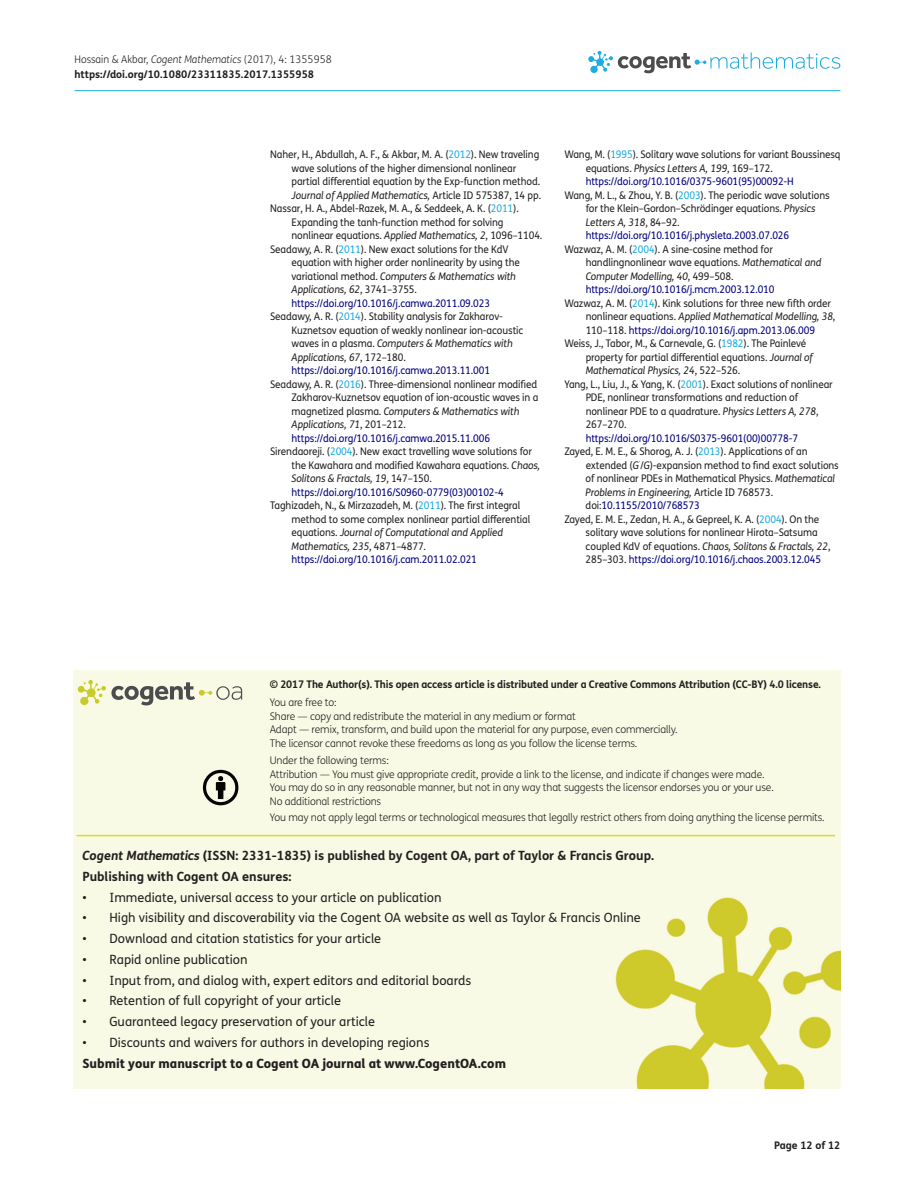
<style>
.page{position:relative;width:915px;height:1191px;background:#fff}
.page>*{position:absolute;margin:0;border:0;box-sizing:border-box;transform-origin:0 0}
.t1{font:12.75px "FS Me Pro";color:#231f20}
.t2{font:700 12.75px/20.7px "FS Me Pro";color:#231f20}
.t3{font:800 12.75px "FS Me Pro";color:#231f20}
.t4{font:10.5px "FS Me Pro";letter-spacing:-.01em;color:#231f20;scale:.95 1}
.t5{font:italic 10.5px "FS Me Pro";letter-spacing:-.01em;color:#231f20;scale:.95 1}
.t6{font:300 10.5px/13.5px "FS Me Pro";letter-spacing:-.015em;color:#231f20}
.t7{font:10.5px "FS Me Pro";letter-spacing:-.01em;color:#000080;scale:.95 1}
.t8{font:700 10.5px/15px "FS Me Pro";letter-spacing:-.015em;color:#231f20}
.s1{font-weight:300}
.s2{font-weight:300;font-style:italic}
.s3{color:#1bace1}
.s4{font-style:normal}
.s5{font-style:italic}
.s6{color:#231f20}
</style>
<div class="page">
<hr style="left:74px;top:90px;width:766px;height:1px;background:#1bace1">
<svg style="left:588px;top:51px;width:252px;height:22px"></svg>
<div style="left:74px;top:671px;width:766px;height:417px;background:#f9fae6"></div>
<svg style="left:78px;top:680px;width:164px;height:25px;background:#d2d3ba"></svg>
<svg style="left:203px;top:770px;width:35px;height:35px"></svg>
<hr style="left:77px;top:835px;width:757px;height:1px;background:#dcdc1e">
<p class="t8" style="left:74px;top:51px;width:259px"><span class="s1">Hossain &amp; Akbar,</span> <span class="s2">Cogent Mathematics</span> <span class="s1">(2017), 4: 1355958 </span>https://doi.org/10.1080/23311835.2017.1355958</p>
<p class="t4" style="left:270px;top:147px;width:284px">Naher, H., Abdullah, A. F., &amp; Akbar, M. A. (<span class="s3">2012</span>). New traveling</p>
<p class="t4" style="left:291px;top:161px;width:238px">wave solutions of the higher dimensional nonlinear</p>
<p class="t4" style="left:291px;top:174px;width:263px">partial differential equation by the Exp-function method.</p>
<p class="t5" style="left:291px;top:188px;width:264px">Journal of Applied Mathematics, <span class="s4">Article ID 575387, 14 pp.</span></p>
<p class="t4" style="left:270px;top:201px;width:263px">Nassar, H. A., Abdel-Razek, M. A., &amp; Seddeek, A. K. (<span class="s3">2011</span>).</p>
<p class="t4" style="left:291px;top:215px;width:225px">Expanding the tanh-function method for solving</p>
<p class="t4" style="left:291px;top:228px;width:265px">nonlinear equations. <span class="s5">Applied Mathematics, 2</span>, 1096–1104.</p>
<p class="t4" style="left:270px;top:242px;width:252px">Seadawy, A. R. (<span class="s3">2011</span>). New exact solutions for the KdV</p>
<p class="t4" style="left:291px;top:255px;width:242px">equation with higher order nonlinearity by using the</p>
<p class="t5" style="left:291px;top:269px;width:238px"><span class="s4">variational method.</span> Computers &amp; Mathematics with</p>
<p class="t5" style="left:291px;top:282px;width:133px">Applications, 62<span class="s4">, 3741–3755.</span></p>
<p class="t7" style="left:291px;top:296px;width:210px">https://doi.org/10.1016/j.camwa.2011.09.023</p>
<p class="t4" style="left:270px;top:309px;width:246px">Seadawy, A. R. (<span class="s3">2014</span>). Stability analysis for Zakharov-</p>
<p class="t4" style="left:291px;top:323px;width:245px">Kuznetsov equation of weakly nonlinear ion-acoustic</p>
<p class="t5" style="left:291px;top:336px;width:234px"><span class="s4">waves in a plasma.</span> Computers &amp; Mathematics with</p>
<p class="t5" style="left:291px;top:350px;width:122px">Applications, 67<span class="s4">, 172–180.</span></p>
<p class="t7" style="left:291px;top:363px;width:210px">https://doi.org/10.1016/j.camwa.2013.11.001</p>
<p class="t4" style="left:270px;top:377px;width:282px">Seadawy, A. R. (<span class="s3">2016</span>). Three-dimensional nonlinear modified</p>
<p class="t4" style="left:291px;top:390px;width:261px">Zakharov-Kuznetsov equation of ion-acoustic waves in a</p>
<p class="t5" style="left:291px;top:404px;width:241px"><span class="s4">magnetized plasma.</span> Computers &amp; Mathematics with</p>
<p class="t5" style="left:291px;top:417px;width:122px">Applications, 71<span class="s4">, 201–212.</span></p>
<p class="t7" style="left:291px;top:431px;width:210px">https://doi.org/10.1016/j.camwa.2015.11.006</p>
<p class="t4" style="left:270px;top:444px;width:277px">Sirendaoreji. (<span class="s3">2004</span>). New exact travelling wave solutions for</p>
<p class="t4" style="left:291px;top:458px;width:263px">the Kawahara and modified Kawahara equations. <span class="s5">Chaos,</span></p>
<p class="t5" style="left:291px;top:471px;width:149px">Solitons &amp; Fractals, 19<span class="s4">, 147–150.</span></p>
<p class="t7" style="left:291px;top:485px;width:225px">https://doi.org/10.1016/S0960-0779(03)00102-4</p>
<p class="t4" style="left:270px;top:498px;width:265px">Taghizadeh, N., &amp; Mirzazadeh, M. (<span class="s3">2011</span>). The first integral</p>
<p class="t4" style="left:291px;top:512px;width:253px">method to some complex nonlinear partial differential</p>
<p class="t5" style="left:291px;top:525px;width:224px"><span class="s4">equations.</span> Journal of Computational and Applied</p>
<p class="t5" style="left:291px;top:539px;width:143px">Mathematics, 235<span class="s4">, 4871–4877.</span></p>
<p class="t7" style="left:291px;top:552px;width:197px">https://doi.org/10.1016/j.cam.2011.02.021</p>
<p class="t4" style="left:564px;top:147px;width:292px">Wang, M. (<span class="s3">1995</span>). Solitary wave solutions for variant Boussinesq</p>
<p class="t4" style="left:585px;top:161px;width:198px">equations. <span class="s5">Physics Letters A, 199</span>, 169–172.</p>
<p class="t7" style="left:585px;top:174px;width:221px">https://doi.org/10.1016/0375-9601(95)00092-H</p>
<p class="t4" style="left:564px;top:188px;width:280px">Wang, M. L., &amp; Zhou, Y. B. (<span class="s3">2003</span>). The periodic wave solutions</p>
<p class="t4" style="left:585px;top:201px;width:243px">for the Klein–Gordon–Schrödinger equations. <span class="s5">Physics</span></p>
<p class="t5" style="left:585px;top:215px;width:100px">Letters A, 318<span class="s4">, 84–92.</span></p>
<p class="t7" style="left:585px;top:228px;width:216px">https://doi.org/10.1016/j.physleta.2003.07.026</p>
<p class="t4" style="left:564px;top:242px;width:221px">Wazwaz, A. M. (<span class="s3">2004</span>). A sine-cosine method for</p>
<p class="t4" style="left:585px;top:255px;width:249px">handlingnonlinear wave equations. <span class="s5">Mathematical and</span></p>
<p class="t5" style="left:585px;top:269px;width:157px">Computer Modelling, 40<span class="s4">, 499–508.</span></p>
<p class="t7" style="left:585px;top:282px;width:200px">https://doi.org/10.1016/j.mcm.2003.12.010</p>
<p class="t4" style="left:564px;top:296px;width:282px">Wazwaz, A. M. (<span class="s3">2014</span>). Kink solutions for three new fifth order</p>
<p class="t5" style="left:585px;top:309px;width:264px"><span class="s4">nonlinear equations.</span> Applied Mathematical Modelling, 38<span class="s4">,</span></p>
<p class="t7" style="left:585px;top:323px;width:243px"><span class="s6">110–118.</span> https://doi.org/10.1016/j.apm.2013.06.009</p>
<p class="t4" style="left:564px;top:336px;width:256px">Weiss, J., Tabor, M., &amp; Carnevale, G. (<span class="s3">1982</span>). The Painlevé</p>
<p class="t4" style="left:585px;top:350px;width:240px">property for partial differential equations. <span class="s5">Journal of</span></p>
<p class="t5" style="left:585px;top:363px;width:164px">Mathematical Physics, 24<span class="s4">, 522–526.</span></p>
<p class="t4" style="left:564px;top:377px;width:284px">Yang, L., Liu, J., &amp; Yang, K. (<span class="s3">2001</span>). Exact solutions of nonlinear</p>
<p class="t4" style="left:585px;top:390px;width:225px">PDE, nonlinear transformations and reduction of</p>
<p class="t4" style="left:585px;top:404px;width:246px">nonlinear PDE to a quadrature. <span class="s5">Physics Letters A, 278</span>,</p>
<p class="t4" style="left:585px;top:417px;width:44px">267–270.</p>
<p class="t7" style="left:585px;top:431px;width:225px">https://doi.org/10.1016/S0375-9601(00)00778-7</p>
<p class="t4" style="left:564px;top:444px;width:257px">Zayed, E. M. E., &amp; Shorog, A. J. (<span class="s3">2013</span>). Applications of an</p>
<p class="t4" style="left:585px;top:458px;width:268px">extended (<span class="s5">G</span><sup>′</sup>/<span class="s5">G</span>)-expansion method to find exact solutions</p>
<p class="t4" style="left:585px;top:471px;width:264px">of nonlinear PDEs in Mathematical Physics. <span class="s5">Mathematical</span></p>
<p class="t5" style="left:585px;top:485px;width:199px">Problems in Engineering, <span class="s4">Article ID 768573.</span></p>
<p class="t7" style="left:585px;top:498px;width:122px"><span class="s6">doi:</span>10.1155/2010/768573</p>
<p class="t4" style="left:564px;top:512px;width:269px">Zayed, E. M. E., Zedan, H. A., &amp; Gepreel, K. A. (<span class="s3">2004</span>). On the</p>
<p class="t4" style="left:585px;top:525px;width:246px">solitary wave solutions for nonlinear Hirota–Satsuma</p>
<p class="t5" style="left:585px;top:539px;width:259px"><span class="s4">coupled KdV of equations.</span> Chaos, Solitons &amp; Fractals, 22<span class="s4">,</span></p>
<p class="t7" style="left:585px;top:552px;width:249px"><span class="s6">285–303.</span> https://doi.org/10.1016/j.chaos.2003.12.045</p>
<p class="t8" style="left:270px;top:676px;width:552px">© 2017 The Author(s). This open access article is distributed under a Creative Commons Attribution (CC-BY) 4.0 license.</p>
<p class="t6" style="left:270px;top:695px;width:409px">You are free to:<br>Share — copy and redistribute the material in any medium or format<br>Adapt — remix, transform, and build upon the material for any purpose, even commercially.<br>The licensor cannot revoke these freedoms as long as you follow the license terms.</p>
<p class="t6" style="left:270px;top:753px;width:505px">Under the following terms:<br>Attribution — You must give appropriate credit, provide a link to the license, and indicate if changes were made.<br>You may do so in any reasonable manner, but not in any way that suggests the licensor endorses you or your use.<br>No additional restrictions</p>
<p class="t6" style="left:270px;top:810px;width:556px">You may not apply legal terms or technological measures that legally restrict others from doing anything the license permits.</p>
<p class="t2" style="left:82px;top:844px;width:573px"><span class="s5">Cogent Mathematics</span> (ISSN: 2331-1835) is published by Cogent OA, part of Taylor &amp; Francis Group.<br>Publishing with Cogent OA ensures:</p>
<p class="t1" style="left:82px;top:888px;width:360px">• Immediate, universal access to your article on publication</p>
<p class="t1" style="left:82px;top:909px;width:559px">• High visibility and discoverability via the Cogent OA website as well as Taylor &amp; Francis Online</p>
<p class="t1" style="left:82px;top:930px;width:300px">• Download and citation statistics for your article</p>
<p class="t1" style="left:82px;top:950px;width:166px">• Rapid online publication</p>
<p class="t1" style="left:82px;top:971px;width:390px">• Input from, and dialog with, expert editors and editorial boards</p>
<p class="t1" style="left:82px;top:992px;width:260px">• Retention of full copyright of your article</p>
<p class="t1" style="left:82px;top:1013px;width:294px">• Guaranteed legacy preservation of your article</p>
<p class="t1" style="left:82px;top:1033px;width:348px">• Discounts and waivers for authors in developing regions</p>
<p class="t3" style="left:82px;top:1053px;width:425px">Submit your manuscript to a Cogent OA journal at www.CogentOA.com</p>
<p class="t8" style="left:773px;top:1137px;width:68px">Page 12 of 12</p>
</div>
